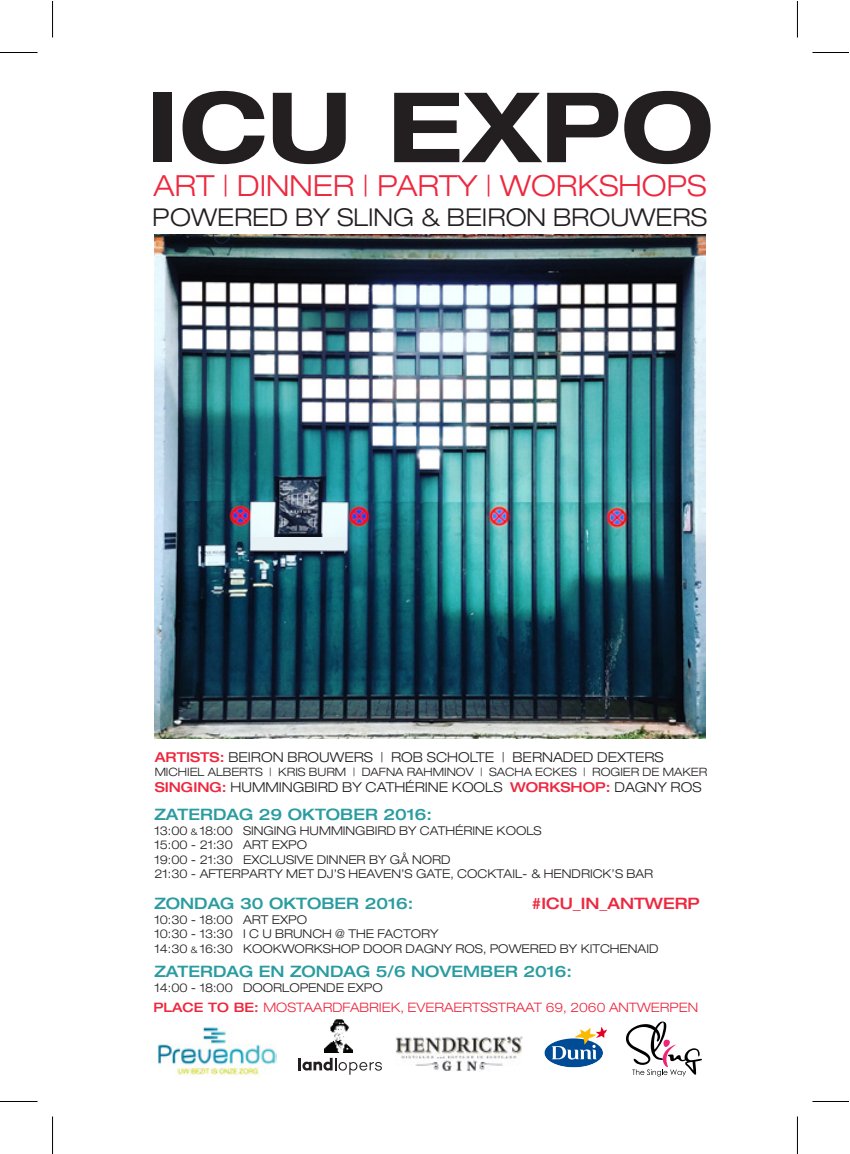
<style>
.page{position:relative;width:850px;height:1154px;background:#fff}
.page>*{position:absolute;margin:0;border:0;box-sizing:border-box;transform-origin:0 0}
.t1{font:700 expanded 97px "Helvetica Neue LT Std";color:#231f20}
.t2{font:300 expanded 29.25px "Helvetica Neue LT Std";color:#ed283f}
.t3{font:300 expanded 24.5px "Helvetica Neue LT Std";color:#231f20}
.t4{font:500 expanded 15.75px "Helvetica Neue LT Std";color:#2a9ca0}
.t5{font:500 expanded 15.75px "Helvetica Neue LT Std";color:#ed283f}
.t6{font:300 expanded 13.75px "Helvetica Neue LT Std";color:#231f20}
.t7{font:300 expanded 13px "Helvetica Neue LT Std";color:#ed283f}
.t8{font:300 expanded 12.25px/14.5px "Helvetica Neue LT Std";color:#231f20}
.t9{font:300 expanded 11.5px "Helvetica Neue LT Std";color:#231f20}
.s1{font-weight:500;color:#ed283f}
.s2{font-size:9px}
.s3{font-weight:500}
</style>
<div class="page">
<img style="left:157px;top:1027px;width:119px;height:49px">
<img style="left:155px;top:234px;width:550px;height:504px">
<img style="left:324px;top:1019px;width:28px;height:34px">
<svg style="left:298px;top:1058px;width:83px;height:17px"></svg>
<div style="left:251px;top:537px;width:94px;height:12px;background:#e7f2f7"></div>
<svg style="left:626px;top:1021px;width:75px;height:55px"></svg>
<img style="left:395px;top:1036px;width:127px;height:35px">
<svg style="left:544px;top:1027px;width:62px;height:41px"></svg>
<hr style="left:0;top:52px;width:38px;height:1px;background:#000">
<hr style="left:812px;top:52px;width:36px;height:1px;background:#000">
<hr style="left:0;top:1101px;width:38px;height:1px;background:#000">
<hr style="left:812px;top:1101px;width:36px;height:1px;background:#000">
<hr style="left:52px;top:1px;width:1px;height:37px;background:#000">
<hr style="left:52px;top:1116px;width:1px;height:38px;background:#000">
<hr style="left:796px;top:1px;width:1px;height:37px;background:#000">
<hr style="left:796px;top:1116px;width:1px;height:38px;background:#000">
<h1 class="t1" style="left:147px;top:67px;width:567px">ICU EXPO</h1>
<h2 class="t2" style="left:153px;top:168px;width:554px">ART | DINNER | PARTY | WORKSHOPS</h2>
<h3 class="t3" style="left:153px;top:202px;width:555px">POWERED BY SLING &amp; BEIRON BROUWERS</h3>
<p class="t6" style="left:155px;top:749px;width:510px"><span class="s1">ARTISTS:</span> BEIRON BROUWERS | ROB SCHOLTE | BERNADED DEXTERS</p>
<p class="t9" style="left:155px;top:765px;width:554px">MICHIEL ALBERTS | KRIS BURM | DAFNA RAHMINOV | SACHA ECKES | ROGIER DE MAKER</p>
<p class="t6" style="left:155px;top:779px;width:548px"><span class="s1">SINGING:</span> HUMMINGBIRD BY CATHÉRINE KOOLS <span class="s1">WORKSHOP:</span> DAGNY ROS</p>
<p class="t4" style="left:154px;top:804px;width:279px">ZATERDAG 29 OKTOBER 2016:</p>
<p class="t8" style="left:154px;top:823px;width:500px">13:00 <span class="s2">&amp;</span> 18:00 SINGING HUMMINGBIRD BY CATHÉRINE KOOLS<br>15:00 - 21:30 ART EXPO<br>19:00 - 21:30 EXCLUSIVE DINNER BY GÅ NORD<br>21:30 - AFTERPARTY MET DJ’S HEAVEN’S GATE, COCKTAIL- &amp; HENDRICK’S BAR</p>
<p class="t4" style="left:154px;top:894px;width:260px">ZONDAG 30 OKTOBER 2016:</p>
<p class="t5" style="left:531px;top:894px;width:169px">#ICU_IN_ANTWERP</p>
<p class="t8" style="left:154px;top:912px;width:505px">10:30 - 18:00 ART EXPO<br>10:30 - 13:30 I C U BRUNCH @ THE FACTORY<br>14:30 <span class="s2">&amp;</span> 16:30 KOOKWORKSHOP DOOR DAGNY ROS, POWERED BY KITCHENAID</p>
<p class="t4" style="left:154px;top:962px;width:419px">ZATERDAG EN ZONDAG 5/6 NOVEMBER 2016:</p>
<p class="t8" style="left:154px;top:980px;width:230px">14:00 - 18:00 DOORLOPENDE EXPO</p>
<p class="t7" style="left:153px;top:999px;width:546px"><span class="s3">PLACE TO BE:</span> MOSTAARDFABRIEK, EVERAERTSSTRAAT 69, 2060 ANTWERPEN</p>
</div>
